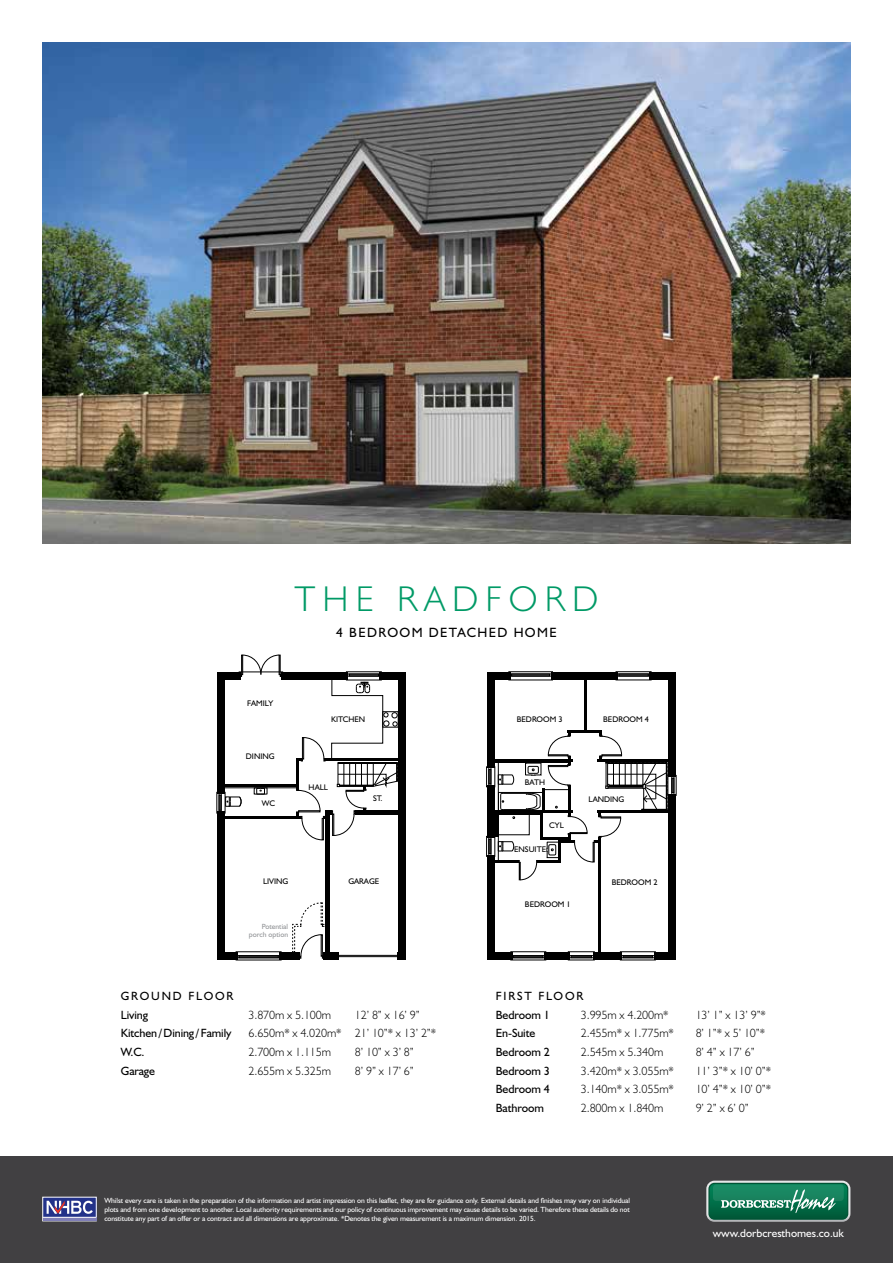
<style>
.page{position:relative;width:893px;height:1263px;background:#fff}
.page>*{position:absolute;margin:0;border:0;box-sizing:border-box;transform-origin:0 0}
.t1{font:300 36px "Humanist 521 BT";letter-spacing:.2em;color:#009a66}
.t2{font:13.5px "Humanist 521 BT";letter-spacing:.1em;color:#000}
.t3{font:300 12px "Humanist 521 BT";letter-spacing:-.01em;color:#000}
.t4{font:12px "Humanist 521 BT";letter-spacing:-.01em;color:#000}
.t5{font:12px/18.6px "Humanist 521 BT";letter-spacing:.13em;color:#000}
.t6{font:12px/18.6px "Humanist 521 BT";letter-spacing:.15em;color:#000}
.t7{font:11.4px "Humanist 521 BT";color:#fff}
.t8{font:8.25px "Humanist 521 BT";color:#000}
.t9{font:7.5px/9px "Humanist 521 BT";letter-spacing:-.01em;color:#fff;text-align:justify}
.t10{font:7.5px/7.5px "Humanist 521 BT";color:#939598;text-align:right}
</style>
<div class="page">
<img style="left:43px;top:43px;width:807px;height:501px">
<div style="left:0;top:1157px;width:893px;height:106px;background:#414042"></div>
<div style="left:43px;top:1197px;width:53px;height:24px;background:linear-gradient(to right,#233289,#233289)"></div>
<hr style="left:43px;top:1217px;width:53px;height:4px;background:#807fb7">
<svg style="left:47px;top:1201px;width:46px;height:13px"></svg>
<hr style="left:43px;top:1217px;width:53px;height:1px;background:#fff">
<div style="left:217px;top:672px;width:24px;height:8px;background:#000"></div>
<div style="left:281px;top:672px;width:67px;height:8px;background:#000"></div>
<div style="left:217px;top:672px;width:8px;height:122px;background:#000"></div>
<div style="left:217px;top:811px;width:8px;height:148px;background:#000"></div>
<div style="left:380px;top:672px;width:26px;height:8px;background:#000"></div>
<div style="left:217px;top:951px;width:21px;height:8px;background:#000"></div>
<div style="left:487px;top:951px;width:25px;height:8px;background:#000"></div>
<div style="left:544px;top:951px;width:26px;height:8px;background:#000"></div>
<div style="left:593px;top:951px;width:29px;height:8px;background:#000"></div>
<div style="left:654px;top:951px;width:22px;height:8px;background:#000"></div>
<div style="left:280px;top:951px;width:20px;height:8px;background:#000"></div>
<div style="left:324px;top:951px;width:15px;height:8px;background:#000"></div>
<div style="left:398px;top:672px;width:8px;height:287px;background:#000"></div>
<div style="left:487px;top:672px;width:23px;height:8px;background:#000"></div>
<div style="left:551px;top:672px;width:67px;height:8px;background:#000"></div>
<div style="left:487px;top:672px;width:8px;height:96px;background:#000"></div>
<div style="left:487px;top:855px;width:8px;height:104px;background:#000"></div>
<div style="left:487px;top:785px;width:8px;height:53px;background:#000"></div>
<div style="left:650px;top:672px;width:26px;height:8px;background:#000"></div>
<div style="left:668px;top:672px;width:8px;height:105px;background:#000"></div>
<div style="left:668px;top:794px;width:8px;height:165px;background:#000"></div>
<hr style="left:223px;top:784px;width:74px;height:3px;background:#000">
<hr style="left:223px;top:816px;width:78px;height:3px;background:#000">
<hr style="left:326px;top:810px;width:4px;height:143px;background:#000">
<hr style="left:493px;top:759px;width:76px;height:4px;background:#000">
<hr style="left:493px;top:810px;width:49px;height:4px;background:#000">
<hr style="left:584px;top:678px;width:2px;height:53px;background:#000">
<hr style="left:598px;top:837px;width:3px;height:116px;background:#000">
<hr style="left:493px;top:860px;width:26px;height:2px;background:#000">
<div style="left:493px;top:813px;width:5px;height:23px;background:#000"></div>
<svg style="left:292px;top:902px;width:34px;height:56px"></svg>
<svg style="left:240px;top:655px;width:41px;height:22px"></svg>
<div style="left:346px;top:671px;width:36px;height:9px;border:1px solid #000"></div>
<div style="left:346px;top:674px;width:36px;height:2px;border:1px solid #000"></div>
<div style="left:349px;top:674px;width:30px;height:2px;border:1px solid #000"></div>
<hr style="left:349px;top:675px;width:30px;height:1px;background:#000">
<div style="left:509px;top:674px;width:44px;height:2px;border:1px solid #000"></div>
<div style="left:511px;top:674px;width:39px;height:2px;border:1px solid #000"></div>
<hr style="left:512px;top:675px;width:38px;height:1px;background:#000">
<div style="left:616px;top:671px;width:35px;height:9px;border:1px solid #000"></div>
<div style="left:616px;top:674px;width:35px;height:2px;border:1px solid #000"></div>
<div style="left:619px;top:674px;width:30px;height:2px;border:1px solid #000"></div>
<svg style="left:619px;top:675px;width:29px;height:1px"></svg>
<div style="left:511px;top:955px;width:35px;height:3px;border:1px solid #000"></div>
<div style="left:513px;top:955px;width:30px;height:3px;border:1px solid #000"></div>
<svg style="left:514px;top:956px;width:29px;height:1px"></svg>
<div style="left:620px;top:955px;width:36px;height:3px;border:1px solid #000"></div>
<div style="left:623px;top:955px;width:30px;height:3px;border:1px solid #000"></div>
<hr style="left:623px;top:956px;width:30px;height:1px;background:#000">
<div style="left:568px;top:951px;width:27px;height:9px;border:1px solid #000"></div>
<div style="left:568px;top:955px;width:27px;height:3px;border:1px solid #000"></div>
<div style="left:571px;top:955px;width:21px;height:3px;border:1px solid #000"></div>
<svg style="left:571px;top:956px;width:21px;height:1px"></svg>
<div style="left:486px;top:766px;width:9px;height:21px;border:1px solid #000"></div>
<div style="left:489px;top:766px;width:2px;height:21px;border:1px solid #000"></div>
<svg style="left:489px;top:769px;width:2px;height:15px"></svg>
<div style="left:486px;top:836px;width:9px;height:20px;border:1px solid #000"></div>
<div style="left:489px;top:836px;width:2px;height:20px;border:1px solid #000"></div>
<svg style="left:489px;top:839px;width:2px;height:15px"></svg>
<div style="left:668px;top:775px;width:8px;height:21px;border:1px solid #000"></div>
<div style="left:236px;top:955px;width:45px;height:3px;border:1px solid #000"></div>
<div style="left:239px;top:955px;width:40px;height:3px;border:1px solid #000"></div>
<hr style="left:239px;top:956px;width:39px;height:1px;background:#000">
<div style="left:217px;top:792px;width:8px;height:21px;border:1px solid #000"></div>
<div style="left:219px;top:792px;width:2px;height:21px;border:1px solid #000"></div>
<div style="left:239px;top:672px;width:44px;height:1px;border:1px solid #000"></div>
<div style="left:337px;top:955px;width:62px;height:2px;border:1px solid #000"></div>
<svg style="left:219px;top:795px;width:23px;height:15px"></svg>
<svg style="left:254px;top:788px;width:13px;height:7px"></svg>
<svg style="left:296px;top:679px;width:102px;height:161px"></svg>
<svg style="left:497px;top:730px;width:177px;height:150px"></svg>
<hr style="left:225px;top:787px;width:72px;height:1px;background:#000">
<svg style="left:706px;top:1180px;width:144px;height:42px;background:#3a886d"></svg>
<h1 class="t1" style="left:294px;top:577px;width:305px">THE RADFORD</h1>
<h2 class="t2" style="left:336px;top:624px;width:222px">4 BEDROOM DETACHED HOME</h2>
<p class="t8" style="left:247px;top:698px;width:27px">FAMILY</p>
<p class="t8" style="left:246px;top:751px;width:30px">DINING</p>
<p class="t8" style="left:262px;top:798px;width:15px">WC</p>
<p class="t8" style="left:331px;top:714px;width:36px">KITCHEN</p>
<p class="t8" style="left:309px;top:782px;width:21px">HALL</p>
<p class="t8" style="left:373px;top:793px;width:11px">ST.</p>
<p class="t8" style="left:517px;top:714px;width:47px">BEDROOM 3</p>
<p class="t8" style="left:525px;top:777px;width:22px">BATH</p>
<p class="t8" style="left:549px;top:820px;width:16px">CYL</p>
<p class="t8" style="left:514px;top:844px;width:34px">ENSUITE</p>
<p class="t8" style="left:603px;top:714px;width:47px">BEDROOM 4</p>
<p class="t8" style="left:589px;top:794px;width:37px">LANDING</p>
<p class="t8" style="left:263px;top:876px;width:27px">LIVING</p>
<p class="t8" style="left:348px;top:875px;width:32px">GARAGE</p>
<p class="t8" style="left:612px;top:876px;width:47px">BEDROOM 2</p>
<p class="t8" style="left:525px;top:899px;width:47px">BEDROOM 1</p>
<p class="t10" style="left:249px;top:923px;width:41px">Potential porch option</p>
<h3 class="t6" style="left:121px;top:986px;width:114px">GROUND FLOOR<br>Living</h3>
<h3 class="t3" style="left:249px;top:1007px;width:84px">3.870m x 5.100m</h3>
<h3 class="t3" style="left:355px;top:1007px;width:67px">12’ 8” x 16’ 9”</h3>
<h3 class="t5" style="left:496px;top:986px;width:89px">FIRST FLOOR<br>Bedroom 1</h3>
<h3 class="t3" style="left:581px;top:1007px;width:89px">3.995m x 4.200m*</h3>
<h3 class="t3" style="left:696px;top:1007px;width:72px">13’ 1” x 13’ 9”*</h3>
<h3 class="t4" style="left:121px;top:1026px;width:112px">Kitchen / Dining / Family</h3>
<h3 class="t3" style="left:249px;top:1026px;width:189px">6.650m* x 4.020m* 21’ 10”* x 13’ 2”*</h3>
<h3 class="t4" style="left:121px;top:1044px;width:25px">W.C.</h3>
<h3 class="t3" style="left:249px;top:1044px;width:84px">2.700m x 1.115m</h3>
<h3 class="t3" style="left:355px;top:1044px;width:61px">8’ 10” x 3’ 8”</h3>
<h3 class="t4" style="left:121px;top:1063px;width:36px">Garage</h3>
<h3 class="t3" style="left:249px;top:1063px;width:84px">2.655m x 5.325m</h3>
<h3 class="t3" style="left:355px;top:1063px;width:61px">8’ 9” x 17’ 6”</h3>
<h3 class="t4" style="left:496px;top:1026px;width:41px">En-Suite</h3>
<h3 class="t3" style="left:581px;top:1026px;width:94px">2.455m* x 1.775m*</h3>
<h3 class="t3" style="left:696px;top:1026px;width:71px">8’ 1”* x 5’ 10”*</h3>
<h3 class="t4" style="left:496px;top:1044px;width:55px">Bedroom 2</h3>
<h3 class="t3" style="left:581px;top:1044px;width:84px">2.545m x 5.340m</h3>
<h3 class="t3" style="left:696px;top:1044px;width:61px">8’ 4” x 17’ 6”</h3>
<h3 class="t4" style="left:496px;top:1063px;width:55px">Bedroom 3</h3>
<h3 class="t3" style="left:581px;top:1063px;width:94px">3.420m* x 3.055m*</h3>
<h3 class="t3" style="left:696px;top:1063px;width:77px">11’ 3”* x 10’ 0”*</h3>
<h3 class="t4" style="left:496px;top:1082px;width:55px">Bedroom 4</h3>
<h3 class="t3" style="left:581px;top:1082px;width:94px">3.140m* x 3.055m*</h3>
<h3 class="t3" style="left:696px;top:1082px;width:77px">10’ 4”* x 10’ 0”*</h3>
<h3 class="t4" style="left:496px;top:1100px;width:50px">Bathroom</h3>
<h3 class="t3" style="left:581px;top:1100px;width:84px">2.800m x 1.840m</h3>
<h3 class="t3" style="left:696px;top:1100px;width:55px">9’ 2” x 6’ 0”</h3>
<p class="t9" style="left:104px;top:1195px;width:527px">Whilst every care is taken in the preparation of the information and artist impression on this leaflet, they are for guidance only. External details and finishes may vary on individual plots and from one development to another. Local authority requirements and our policy of continuous improvement may cause details to be varied. Therefore these details do not constitute any part of an offer or a contract and all dimensions are approximate. *Denotes the given measurement is a maximum dimension. 2015.</p>
<h3 class="t7" style="left:713px;top:1226px;width:133px">www.dorbcresthomes.co.uk</h3>
</div>
